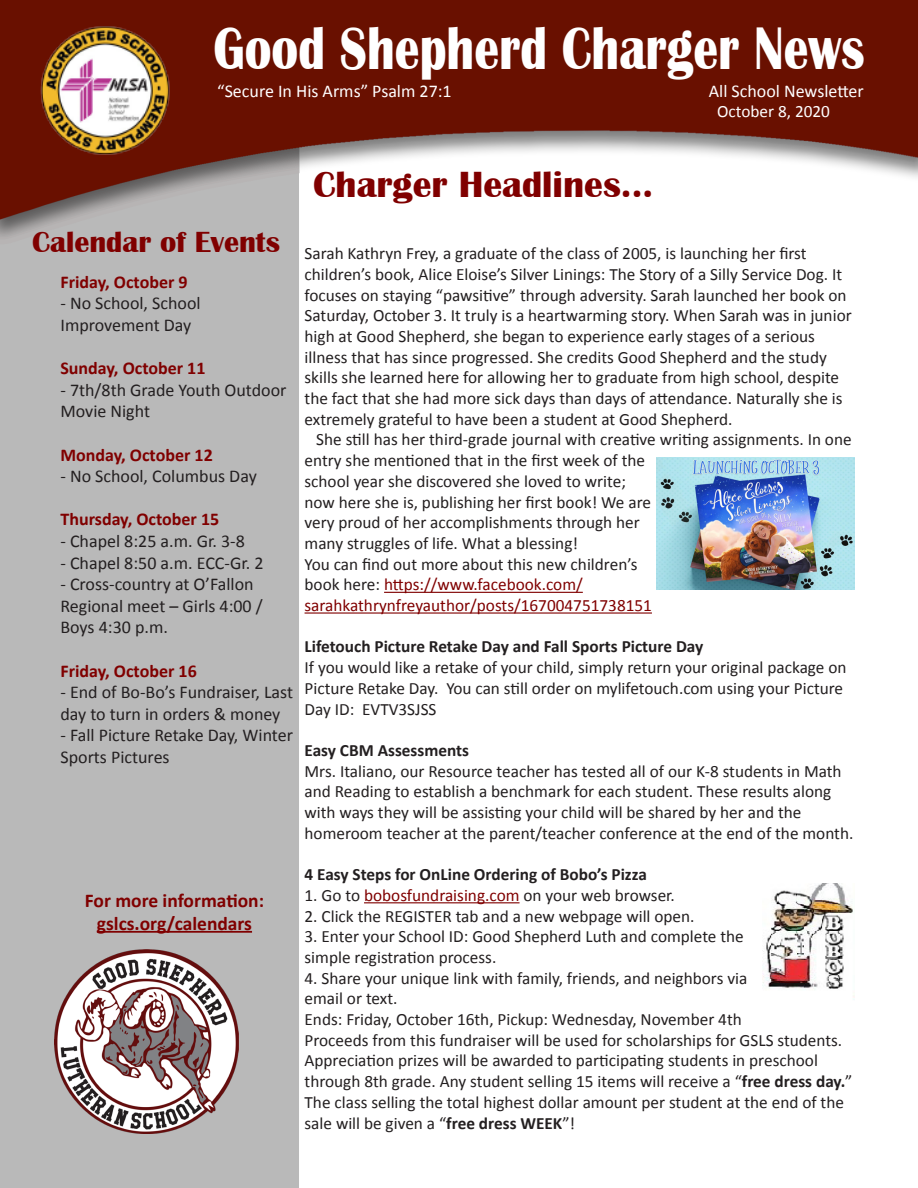
<style>
.page{position:relative;width:918px;height:1188px;background:#fff}
.page>*{position:absolute;margin:0;border:0;box-sizing:border-box;transform-origin:0 0}
.t1{font:700 61.8px "Britannic";color:#fff;scale:.8 1}
.t2{font:700 37.5px "Britannic";color:#800000}
.t3{font:700 30px "Britannic";color:#800000}
.t4{font:700 19.5px "Calibri";color:#800000}
.t5{font:18px/21.6px "Calibri";color:#231f20}
.t6{font:700 18px "Calibri";color:#800000}
.t7{font:18px "Calibri";color:#fff}
.t8{font:17.25px/20.7px "Calibri";color:#231f20}
.t9{font:17.25px/20.7px "Calibri";color:#800000}
.t10{font:700 17.25px "Calibri";color:#231f20}
.t11{font:17.25px "Calibri";color:#fff}
.s1{color:#231f20}
.s2{font-weight:700}
.s3{color:#800000}
</style>
<div class="page">
<img style="left:0;top:1px;width:918px;height:1187px">
<img style="left:40px;top:25px;width:132px;height:129px">
<hr style="left:384px;top:592px;width:199px;height:1px;background:#800000">
<hr style="left:305px;top:612px;width:347px;height:2px;background:#800000">
<hr style="left:364px;top:902px;width:156px;height:1px;background:#800000">
<hr style="left:97px;top:931px;width:155px;height:2px;background:#800000">
<img style="left:54px;top:949px;width:185px;height:185px">
<img style="left:762px;top:883px;width:92px;height:117px">
<img style="left:657px;top:458px;width:198px;height:131px">
<p class="t1" style="left:214px;top:13px;width:815px">Good Shepherd Charger News</p>
<p class="t11" style="left:717px;top:100px;width:114px">October 8, 2020</p>
<p class="t7" style="left:709px;top:80px;width:156px">All School Newsletter</p>
<p class="t7" style="left:217px;top:80px;width:236px">“Secure In His Arms” Psalm 27:1</p>
<p class="t3" style="left:32px;top:225px;width:249px">Calendar of Events</p>
<p class="t6" style="left:60px;top:270px;width:129px">Friday, October 9</p>
<p class="t5" style="left:60px;top:293px;width:142px">- No School, School<br>Improvement Day</p>
<p class="t6" style="left:60px;top:357px;width:147px">Sunday, October 11</p>
<p class="t5" style="left:60px;top:379px;width:228px">- 7th/8th Grade Youth Outdoor<br>Movie Night</p>
<p class="t6" style="left:60px;top:443px;width:154px">Monday, October 12</p>
<p class="t5" style="left:60px;top:466px;width:198px">- No School, Columbus Day</p>
<p class="t6" style="left:60px;top:508px;width:160px">Thursday, October 15</p>
<p class="t5" style="left:60px;top:530px;width:186px">- Chapel 8:25 a.m. Gr. 3-8</p>
<p class="t5" style="left:60px;top:552px;width:205px">- Chapel 8:50 a.m. ECC-Gr. 2</p>
<p class="t5" style="left:60px;top:574px;width:204px">- Cross-country at O’Fallon<br>Regional meet – Girls 4:00 /<br>Boys 4:30 p.m.</p>
<p class="t6" style="left:60px;top:659px;width:138px">Friday, October 16</p>
<p class="t5" style="left:60px;top:682px;width:234px">- End of Bo-Bo’s Fundraiser, Last day to turn in orders &amp; money</p>
<p class="t5" style="left:60px;top:725px;width:234px">- Fall Picture Retake Day, Winter<br>Sports Pictures</p>
<p class="t4" style="left:85px;top:888px;width:181px">For more information:</p>
<p class="t4" style="left:97px;top:911px;width:157px">gslcs.org/calendars</p>
<p class="t2" style="left:313px;top:163px;width:341px">Charger Headlines...</p>
<p class="t8" style="left:305px;top:243px;width:549px">Sarah Kathryn Frey, a graduate of the class of 2005, is launching her first children’s book, Alice Eloise’s Silver Linings: The Story of a Silly Service Dog. It focuses on staying “pawsitive” through adversity. Sarah launched her book on Saturday, October 3. It truly is a heartwarming story. When Sarah was in junior high at Good Shepherd, she began to experience early stages of a serious illness that has since progressed. She credits Good Shepherd and the study skills she learned here for allowing her to graduate from high school, despite the fact that she had more sick days than days of attendance. Naturally she is extremely grateful to have been a student at Good Shepherd.</p>
<p class="t8" style="left:305px;top:429px;width:549px;text-indent:12px">She still has her third-grade journal with creative writing assignments. In one entry she mentioned that in the first week of the<br>school year she discovered she loved to write;<br>now here she is, publishing her first book! We are<br>very proud of her accomplishments through her<br>many struggles of life. What a blessing!</p>
<p class="t9" style="left:305px;top:554px;width:349px"><span class="s1">You can find out more about this new children’s book here:</span> https://www.facebook.com/ sarahkathrynfreyauthor/posts/167004751738151</p>
<p class="t10" style="left:305px;top:636px;width:400px">Lifetouch Picture Retake Day and Fall Sports Picture Day</p>
<p class="t8" style="left:305px;top:657px;width:543px">If you would like a retake of your child, simply return your original package on<br>Picture Retake Day. You can still order on mylifetouch.com using your Picture<br>Day ID: EVTV3SJSS</p>
<p class="t8" style="left:305px;top:740px;width:550px"><span class="s2">Easy CBM Assessments<br></span>Mrs. Italiano, our Resource teacher has tested all of our K-8 students in Math and Reading to establish a benchmark for each student. These results along with ways they will be assisting your child will be shared by her and the homeroom teacher at the parent/teacher conference at the end of the month.</p>
<p class="t10" style="left:305px;top:863px;width:344px">4 Easy Steps for OnLine Ordering of Bobo’s Pizza</p>
<p class="t8" style="left:305px;top:885px;width:372px">1. Go to <span class="s3">bobosfundraising.com</span> on your web browser.</p>
<p class="t8" style="left:305px;top:906px;width:392px">2. Click the REGISTER tab and a new webpage will open.</p>
<p class="t8" style="left:305px;top:926px;width:441px">3. Enter your School ID: Good Shepherd Luth and complete the simple registration process.</p>
<p class="t8" style="left:305px;top:968px;width:444px">4. Share your unique link with family, friends, and neighbors via email or text.</p>
<p class="t8" style="left:305px;top:1009px;width:439px">Ends: Friday, October 16th, Pickup: Wednesday, November 4th</p>
<p class="t8" style="left:305px;top:1030px;width:549px">Proceeds from this fundraiser will be used for scholarships for GSLS students.<br>Appreciation prizes will be awarded to participating students in preschool through 8th grade. Any student selling 15 items will receive a “<span class="s2">free dress day.</span>” The class selling the total highest dollar amount per student at the end of the sale will be given a “<span class="s2">free dress WEEK</span>”!</p>
</div>
